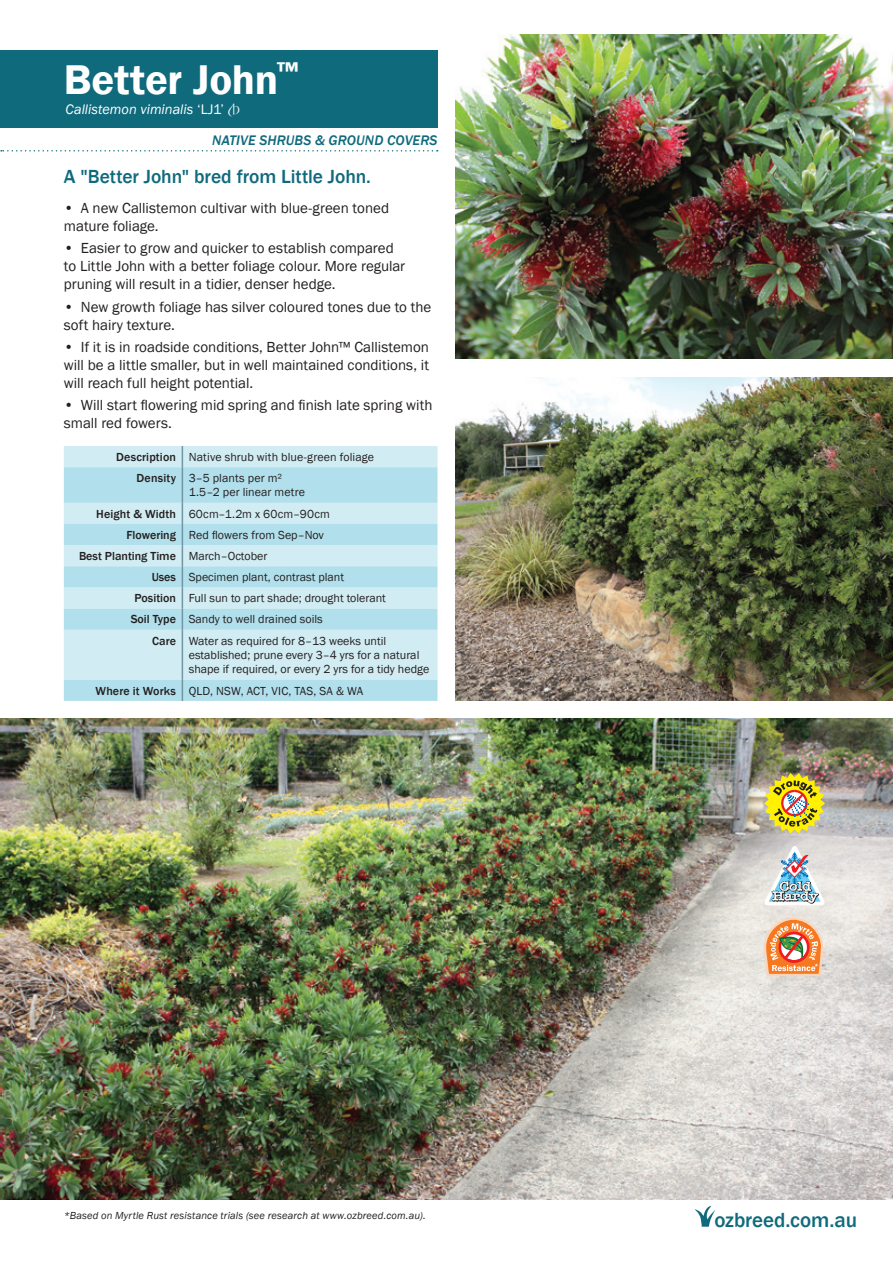
<style>
.page{position:relative;width:893px;height:1263px;background:#fff}
.page>*{position:absolute;margin:0;border:0;box-sizing:border-box;transform-origin:0 0}
.Plant_Heading{font:600 42.75px "Franklin Gothic";letter-spacing:-.005em;color:#fff}
.Plant_Species{font:500 21px "Franklin Gothic";color:#0f6a7c}
.Subheading{font:500 19.5px "Franklin Gothic";letter-spacing:-.005em;color:#0f6a7c}
.t1{font:15px/18px "Franklin Gothic";color:#231f20}
.Plant_Species-2{font:italic 14.25px "Franklin Gothic";color:#fff}
.Plant_Species-3{font:italic 500 14.25px "Franklin Gothic";letter-spacing:.01em;color:#0f6a7c}
.Table_Right{font:12px/14.4px "Franklin Gothic";color:#231f20}
.Table_Bold{font:500 12px "Franklin Gothic";color:#231f20}
.Plant_Species-4{font:italic 10.5px "Franklin Gothic";letter-spacing:.015em;color:#231f20}
.s1{font-style:normal}
.s2{font-family:"PB Rsfont";font-style:normal}
</style>
<div class="page">
<div style="left:0;top:51px;width:437px;height:77px;background:#0f6a7c"></div>
<svg style="left:1px;top:150px;width:437px;height:1px"></svg>
<div style="left:64px;top:446px;width:373px;height:21px;background:#d1ecf3"></div>
<svg style="left:64px;top:467px;width:373px;height:234px;background:#c0e5ef"></svg>
<hr style="left:182px;top:467px;width:1px;height:36px;background:#7396a4">
<hr style="left:182px;top:630px;width:1px;height:50px;background:#7396a4">
<svg style="left:182px;top:680px;width:1px;height:21px"></svg>
<svg style="left:182px;top:503px;width:1px;height:127px"></svg>
<svg style="left:182px;top:446px;width:1px;height:21px"></svg>
<svg style="left:694px;top:1205px;width:21px;height:22px"></svg>
<img style="left:0;top:719px;width:893px;height:480px">
<svg style="left:764px;top:845px;width:61px;height:60px"></svg>
<img style="left:764px;top:773px;width:61px;height:61px">
<img style="left:456px;top:34px;width:437px;height:324px">
<img style="left:456px;top:377px;width:437px;height:324px">
<svg style="left:764px;top:917px;width:59px;height:59px;background:#e7a377"></svg>
<p class="Plant_Heading" style="left:64px;top:53px;width:236px">Better John<sup>™</sup></p>
<p class="Plant_Species-2" style="left:66px;top:100px;width:176px">Callistemon viminalis <span class="s1">‘LJ1’</span> <span class="s2">A</span></p>
<p class="Plant_Species-3" style="left:212px;top:131px;width:227px">NATIVE SHRUBS &amp; GROUND COVERS</p>
<p class="Subheading" style="left:64px;top:165px;width:309px">A "Better John" bred from Little John.</p>
<p class="t1" style="left:64px;top:199px;width:327px">• A new Callistemon cultivar with blue-green toned mature foliage.</p>
<p class="t1" style="left:64px;top:240px;width:343px">• Easier to grow and quicker to establish compared to Little John with a better foliage colour. More regular pruning will result in a tidier, denser hedge.</p>
<p class="t1" style="left:64px;top:298px;width:369px">• New growth foliage has silver coloured tones due to the soft hairy texture.</p>
<p class="t1" style="left:64px;top:338px;width:367px;text-align:justify">• If it is in roadside conditions, Better John™ Callistemon will be a little smaller, but in well maintained conditions, it will reach full height potential.</p>
<p class="t1" style="left:64px;top:396px;width:370px">• Will start flowering mid spring and finish late spring with small red fowers.</p>
<p class="Table_Bold" style="left:116px;top:449px;width:61px">Description</p>
<p class="Table_Right" style="left:189px;top:450px;width:187px">Native shrub with blue-green foliage</p>
<p class="Table_Bold" style="left:137px;top:471px;width:41px">Density</p>
<p class="Table_Right" style="left:189px;top:471px;width:95px">3–5 plants per m²</p>
<p class="Table_Right" style="left:189px;top:485px;width:118px">1.5–2 per linear metre</p>
<p class="Table_Bold" style="left:96px;top:506px;width:81px">Height &amp; Width</p>
<p class="Table_Right" style="left:189px;top:507px;width:143px">60cm–1.2m x 60cm–90cm</p>
<p class="Table_Bold" style="left:127px;top:527px;width:51px">Flowering</p>
<p class="Table_Right" style="left:189px;top:528px;width:137px">Red flowers from Sep–Nov</p>
<p class="Table_Bold" style="left:79px;top:548px;width:98px">Best Planting Time</p>
<p class="Table_Right" style="left:189px;top:549px;width:80px">March–October</p>
<p class="Table_Bold" style="left:152px;top:570px;width:26px">Uses</p>
<p class="Table_Right" style="left:189px;top:570px;width:157px">Specimen plant, contrast plant</p>
<p class="Table_Bold" style="left:135px;top:591px;width:43px">Position</p>
<p class="Table_Right" style="left:189px;top:591px;width:199px">Full sun to part shade; drought tolerant</p>
<p class="Table_Bold" style="left:131px;top:612px;width:47px">Soil Type</p>
<p class="Table_Right" style="left:189px;top:612px;width:136px">Sandy to well drained soils</p>
<p class="Table_Bold" style="left:152px;top:633px;width:25px">Care</p>
<p class="Table_Right" style="left:189px;top:634px;width:242px">Water as required for 8–13 weeks until established; prune every 3–4 yrs for a natural shape if required, or every 2 yrs for a tidy hedge</p>
<p class="Table_Bold" style="left:96px;top:683px;width:82px">Where it Works</p>
<p class="Table_Right" style="left:189px;top:683px;width:176px">QLD, NSW, ACT, VIC, TAS, SA &amp; WA</p>
<p class="Plant_Species-4" style="left:64px;top:1209px;width:363px">*Based on Myrtle Rust resistance trials (see research at www.ozbreed.com.au).</p>
<p class="Plant_Species" style="left:714px;top:1207px;width:144px">ozbreed.com.au</p>
</div>
